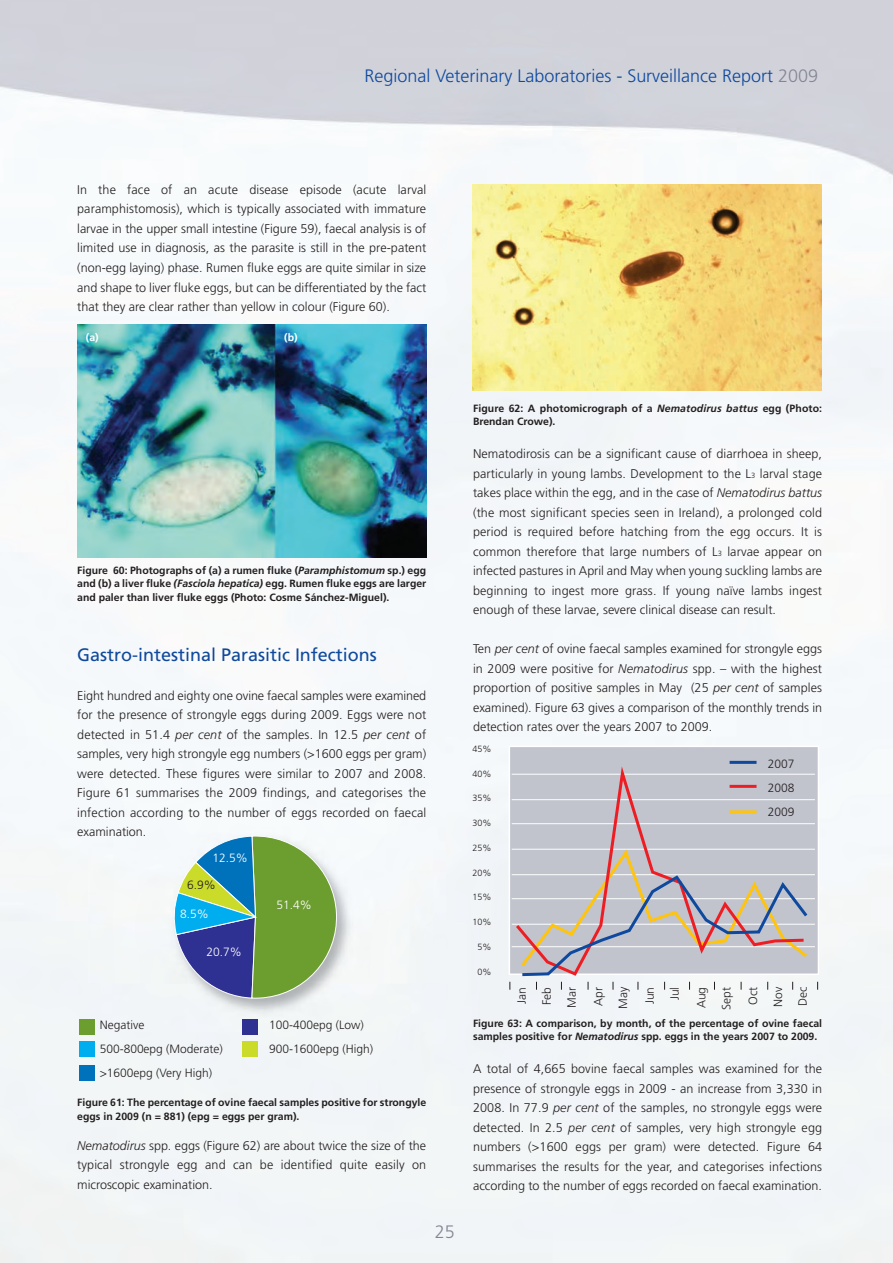
<style>
.page{position:relative;width:893px;height:1263px;background:#fff}
.page>*{position:absolute;margin:0;border:0;box-sizing:border-box;transform-origin:0 0}
.t1{font:300 18px "Frutiger";color:#0f499d}
.t2{font:18px "Frutiger";color:#0f499d}
.t3{font:300 18px "Frutiger";color:#848694}
.t4{font:300 12.6px/19.5px "Frutiger";color:#231f20;text-align:justify}
.t5{font:300 12px/24.9px "Frutiger";color:#231f20}
.t6{font:300 12px "Frutiger";color:#fff}
.t7{font:700 10.5px/13.5px "Frutiger";color:#231f20}
.t8{font:700 10.5px "Frutiger";color:#fff}
.t9{font:300 9px "Frutiger";color:#231f20}
.s1{color:#848694}
.s2{font-style:italic}
.s3{font-size:7.5px}
</style>
<div class="page">
<img style="left:0;top:0;width:893px;height:1263px">
<img style="left:77px;top:324px;width:349px;height:234px">
<img style="left:472px;top:185px;width:349px;height:205px">
<div style="left:510px;top:747px;width:308px;height:226px;background:#c1c3cd"></div>
<div style="left:509px;top:746px;width:310px;height:229px;border:2px solid #fff"></div>
<hr style="left:512px;top:774px;width:303px;height:1px;background:#fff">
<hr style="left:512px;top:799px;width:303px;height:1px;background:#fff">
<hr style="left:512px;top:823px;width:303px;height:1px;background:#fff">
<hr style="left:512px;top:849px;width:303px;height:1px;background:#fff">
<hr style="left:512px;top:874px;width:303px;height:1px;background:#fff">
<hr style="left:512px;top:898px;width:303px;height:1px;background:#fff">
<hr style="left:512px;top:924px;width:303px;height:1px;background:#fff">
<hr style="left:512px;top:946px;width:303px;height:1px;background:#fff">
<svg style="left:513px;top:760px;width:294px;height:218px"></svg>
<svg style="left:518px;top:846px;width:292px;height:144px"></svg>
<div style="left:88px;top:799px;width:357px;height:233px;background:#f5f8f8"></div>
<svg style="left:173px;top:836px;width:164px;height:162px;background:#75a086"></svg>
<svg style="left:79px;top:1019px;width:15px;height:15px"></svg>
<svg style="left:79px;top:1042px;width:15px;height:14px"></svg>
<svg style="left:243px;top:1019px;width:15px;height:15px"></svg>
<svg style="left:243px;top:1042px;width:15px;height:15px"></svg>
<svg style="left:79px;top:1066px;width:15px;height:14px"></svg>
<h1 class="t1" style="left:365px;top:68px;width:455px">Regional Veterinary Laboratories - Surveillance Report <span class="s1">2009</span></h1>
<p class="t4" style="left:77px;top:181px;width:351px">In the face of an acute disease episode (acute larval paramphistomosis), which is typically associated with immature larvae in the upper small intestine (Figure 59), faecal analysis is of limited use in diagnosis, as the parasite is still in the pre-patent (non-egg laying) phase. Rumen fluke eggs are quite similar in size and shape to liver fluke eggs, but can be differentiated by the fact that they are clear rather than yellow in colour (Figure 60).</p>
<p class="t8" style="left:86px;top:333px;width:14px">(a)</p>
<p class="t8" style="left:284px;top:333px;width:15px">(b)</p>
<p class="t7" style="left:77px;top:564px;width:351px;text-align:justify">Figure 60: Photographs of (a) a rumen fluke (<span class="s2">Paramphistomum</span> sp.) egg and (b) a liver fluke <span class="s2">(Fasciola hepatica)</span> egg. Rumen fluke eggs are larger and paler than liver fluke eggs (Photo: Cosme Sánchez-Miguel).</p>
<h1 class="t2" style="left:77px;top:647px;width:301px">Gastro-intestinal Parasitic Infections</h1>
<p class="t4" style="left:77px;top:686px;width:351px">Eight hundred and eighty one ovine faecal samples were examined for the presence of strongyle eggs during 2009. Eggs were not detected in 51.4 <span class="s2">per cent</span> of the samples. In 12.5 <span class="s2">per cent</span> of samples, very high strongyle egg numbers (&gt;1600 eggs per gram) were detected. These figures were similar to 2007 and 2008.<br>Figure 61 summarises the 2009 findings, and categorises the infection according to the number of eggs recorded on faecal examination.</p>
<p class="t6" style="left:212px;top:852px;width:37px">12.5%</p>
<p class="t5" style="left:187px;top:873px;width:30px">6.9%</p>
<p class="t6" style="left:180px;top:908px;width:30px">8.5%</p>
<p class="t6" style="left:206px;top:947px;width:37px">20.7%</p>
<p class="t6" style="left:276px;top:900px;width:37px">51.4%</p>
<p class="t5" style="left:100px;top:1014px;width:125px;line-height:24px">Negative<br>500-800epg (Moderate)</p>
<p class="t5" style="left:269px;top:1014px;width:105px;line-height:24px">100-400epg (Low)<br>900-1600epg (High)</p>
<p class="t5" style="left:100px;top:1062px;width:114px">&gt;1600epg (Very High)</p>
<p class="t7" style="left:77px;top:1096px;width:351px">Figure 61: The percentage of ovine faecal samples positive for strongyle eggs in 2009 (n = 881) (epg = eggs per gram).</p>
<p class="t4" style="left:77px;top:1136px;width:351px"><span class="s2">Nematodirus</span> spp. eggs (Figure 62) are about twice the size of the typical strongyle egg and can be identified quite easily on microscopic examination.</p>
<h1 class="t3" style="left:435px;top:1225px;width:21px">25</h1>
<p class="t7" style="left:473px;top:402px;width:351px">Figure 62: A photomicrograph of a <span class="s2">Nematodirus battus</span> egg (Photo:<br>Brendan Crowe).</p>
<p class="t4" style="left:473px;top:445px;width:351px">Nematodirosis can be a significant cause of diarrhoea in sheep, particularly in young lambs. Development to the L<span class="s3">3</span> larval stage takes place within the egg, and in the case of <span class="s2">Nematodirus battus </span>(the most significant species seen in Ireland), a prolonged cold period is required before hatching from the egg occurs. It is common therefore that large numbers of L<span class="s3">3</span> larvae appear on infected pastures in April and May when young suckling lambs are beginning to ingest more grass. If young naïve lambs ingest enough of these larvae, severe clinical disease can result.</p>
<p class="t4" style="left:473px;top:640px;width:351px">Ten <span class="s2">per cent</span> of ovine faecal samples examined for strongyle eggs in 2009 were positive for <span class="s2">Nematodirus</span> spp. – with the highest proportion of positive samples in May (25 <span class="s2">per cent</span> of samples examined). Figure 63 gives a comparison of the monthly trends in detection rates over the years 2007 to 2009.</p>
<p class="t9" style="left:472px;top:745px;width:20px">45%</p>
<p class="t9" style="left:472px;top:770px;width:20px">40%</p>
<p class="t9" style="left:472px;top:794px;width:20px">35%</p>
<p class="t9" style="left:472px;top:819px;width:20px">30%</p>
<p class="t9" style="left:472px;top:844px;width:20px">25%</p>
<p class="t9" style="left:472px;top:869px;width:20px">20%</p>
<p class="t9" style="left:472px;top:893px;width:20px">15%</p>
<p class="t9" style="left:472px;top:918px;width:20px">10%</p>
<p class="t9" style="left:477px;top:943px;width:15px">5%</p>
<p class="t9" style="left:477px;top:968px;width:15px">0%</p>
<p class="t5" style="left:768px;top:752px;width:28px;line-height:24px;text-align:justify">2007<br>2008<br>2009</p>
<p class="t5" style="left:510px;top:1007px;width:22px;text-align:center;rotate:-90deg">Jan<br>Feb<br>Mar</p>
<p class="t5" style="left:587px;top:1009px;width:24px;rotate:-90deg">Apr<br>May</p>
<p class="t5" style="left:638px;top:1004px;width:19px;text-align:center;rotate:-90deg">Jun<br>Jul</p>
<p class="t5" style="left:690px;top:1009px;width:24px;rotate:-90deg">Aug<br>Sept</p>
<p class="t5" style="left:741px;top:1007px;width:22px;text-align:justify;rotate:-90deg">Oct Nov Dec</p>
<p class="t7" style="left:473px;top:1017px;width:351px">Figure 63: A comparison, by month, of the percentage of ovine faecal samples positive for <span class="s2">Nematodirus</span> spp. eggs in the years 2007 to 2009.</p>
<p class="t4" style="left:473px;top:1060px;width:351px">A total of 4,665 bovine faecal samples was examined for the presence of strongyle eggs in 2009 - an increase from 3,330 in 2008. In 77.9 <span class="s2">per cent</span> of the samples, no strongyle eggs were detected. In 2.5 <span class="s2">per cent</span> of samples, very high strongyle egg numbers (&gt;1600 eggs per gram) were detected. Figure 64 summarises the results for the year, and categorises infections according to the number of eggs recorded on faecal examination.</p>
</div>
